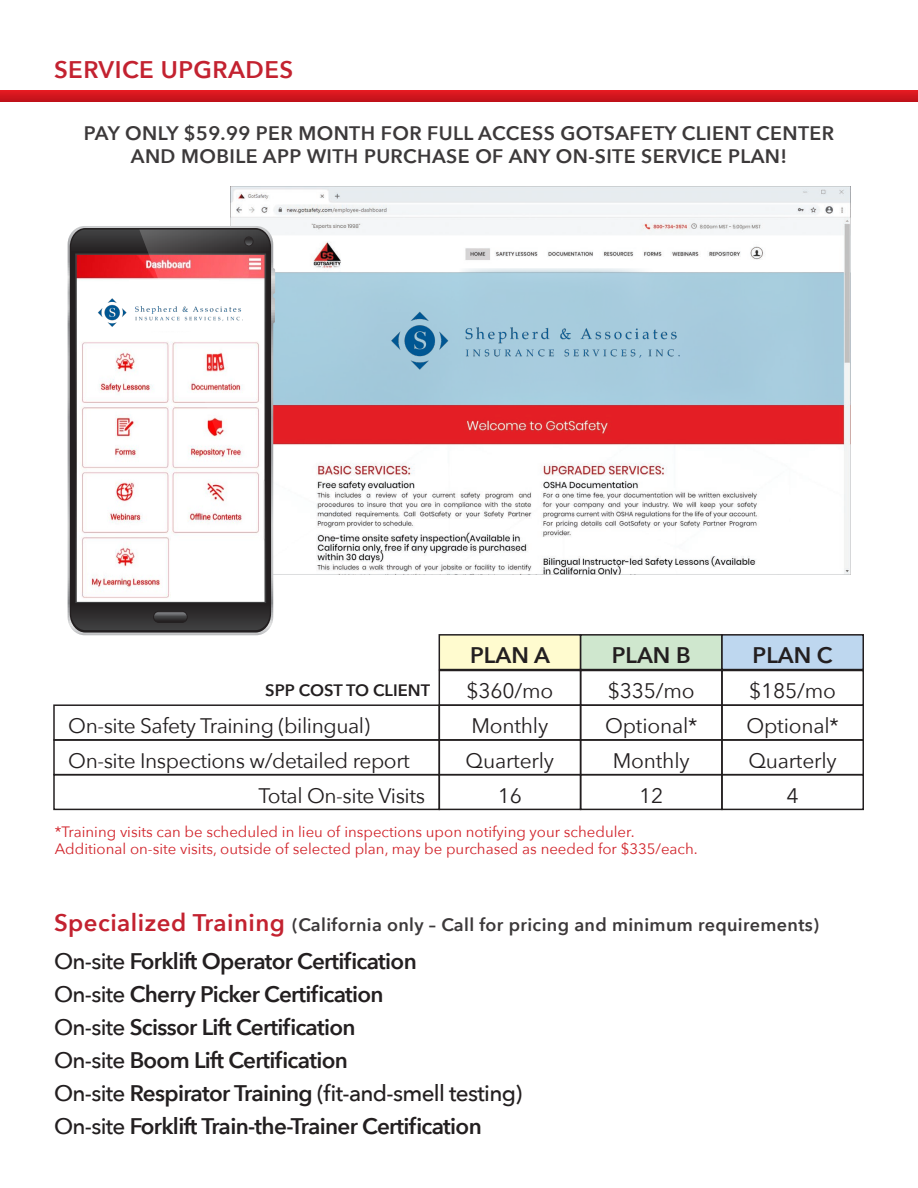
<style>
.page{position:relative;width:918px;height:1188px;background:#fff}
.page>*{position:absolute;margin:0;border:0;box-sizing:border-box;transform-origin:0 0}
.t1{font:600 24px "Avenir Next";letter-spacing:.02em;color:#c32230}
.t2{font:600 22.5px "Avenir Next";letter-spacing:-.03em;color:#231f20}
.t3{font:500 22.5px "Avenir Next";letter-spacing:-.03em;color:#231f20}
.t4{font:21px "Avenir Next";letter-spacing:-.02em;color:#231f20}
.t5{font:600 19.5px/23.4px "Avenir Next";letter-spacing:.02em;color:#3c393a;text-align:center}
.t6{font:600 18px "Avenir Next";letter-spacing:.02em;color:#3c393a}
.t7{font:600 16.5px "Avenir Next";color:#231f20}
.t8{font:15px "Avenir Next";color:#d1232a}
.s1{font-size:24px;color:#c32230}
.s2{font-weight:500}
.s3{font-weight:600}
</style>
<div class="page">
<div style="left:439px;top:635px;width:142px;height:35px;background:#fffbcf"></div>
<div style="left:439px;top:634px;width:142px;height:36px;border:2px solid #231f20"></div>
<div style="left:581px;top:635px;width:141px;height:35px;background:#cfe7ce"></div>
<div style="left:580px;top:634px;width:143px;height:36px;border:2px solid #231f20"></div>
<div style="left:722px;top:635px;width:141px;height:35px;background:#bed7ef"></div>
<div style="left:721px;top:634px;width:143px;height:36px;border:2px solid #231f20"></div>
<div style="left:439px;top:670px;width:142px;height:36px;border:2px solid #231f20"></div>
<div style="left:580px;top:670px;width:143px;height:36px;border:2px solid #231f20"></div>
<div style="left:721px;top:670px;width:143px;height:36px;border:2px solid #231f20"></div>
<div style="left:439px;top:704px;width:142px;height:37px;border:2px solid #231f20"></div>
<div style="left:580px;top:704px;width:143px;height:37px;border:2px solid #231f20"></div>
<div style="left:721px;top:704px;width:143px;height:37px;border:2px solid #231f20"></div>
<div style="left:53px;top:704px;width:387px;height:37px;border:2px solid #231f20"></div>
<div style="left:439px;top:739px;width:142px;height:36px;border:2px solid #231f20"></div>
<div style="left:580px;top:739px;width:143px;height:36px;border:2px solid #231f20"></div>
<div style="left:721px;top:739px;width:143px;height:36px;border:2px solid #231f20"></div>
<div style="left:53px;top:739px;width:387px;height:36px;border:2px solid #231f20"></div>
<div style="left:53px;top:774px;width:387px;height:36px;border:2px solid #231f20"></div>
<div style="left:439px;top:774px;width:142px;height:36px;border:2px solid #231f20"></div>
<div style="left:580px;top:774px;width:143px;height:36px;border:2px solid #231f20"></div>
<div style="left:721px;top:774px;width:143px;height:36px;border:2px solid #231f20"></div>
<img style="left:230px;top:187px;width:621px;height:388px">
<svg style="left:0;top:90px;width:918px;height:11px;background:#d3161e"></svg>
<img style="left:459px;top:268px;width:196px;height:5px">
<div style="left:272px;top:273px;width:572px;height:132px;background:#a7ccdd"></div>
<svg style="left:68px;top:226px;width:207px;height:409px"></svg>
<svg style="left:70px;top:228px;width:201px;height:405px"></svg>
<svg style="left:71px;top:230px;width:68px;height:22px"></svg>
<svg style="left:71px;top:604px;width:199px;height:26px;background:#333132"></svg>
<svg style="left:154px;top:611px;width:33px;height:11px"></svg>
<div style="left:153px;top:611px;width:35px;height:12px;border:1px solid #231f20;border-radius:5px"></div>
<svg style="left:139px;top:230px;width:132px;height:346px"></svg>
<div style="left:129px;top:280px;width:89px;height:51px;background:#fff"></div>
<img style="left:97px;top:294px;width:147px;height:37px">
<img style="left:391px;top:311px;width:289px;height:59px">
<p class="t1" style="left:54px;top:49px;width:241px">SERVICE UPGRADES</p>
<p class="t5" style="left:84px;top:121px;width:752px">PAY ONLY $59.99 PER MONTH FOR FULL ACCESS GOTSAFETY CLIENT CENTER<br>AND MOBILE APP WITH PURCHASE OF ANY ON-SITE SERVICE PLAN!</p>
<p class="t7" style="left:265px;top:676px;width:166px">SPP COST TO CLIENT</p>
<p class="t2" style="left:470px;top:636px;width:81px">PLAN A</p>
<p class="t2" style="left:612px;top:636px;width:80px">PLAN B</p>
<p class="t2" style="left:753px;top:636px;width:81px">PLAN C</p>
<p class="t4" style="left:467px;top:673px;width:88px">$360/mo</p>
<p class="t4" style="left:608px;top:673px;width:88px">$335/mo</p>
<p class="t4" style="left:749px;top:673px;width:88px">$185/mo</p>
<p class="t4" style="left:68px;top:708px;width:303px">On-site Safety Training (bilingual)</p>
<p class="t4" style="left:472px;top:708px;width:78px">Monthly</p>
<p class="t4" style="left:605px;top:708px;width:94px">Optional*</p>
<p class="t4" style="left:746px;top:708px;width:94px">Optional*</p>
<p class="t4" style="left:68px;top:743px;width:343px">On-site Inspections w/detailed report</p>
<p class="t4" style="left:466px;top:743px;width:90px">Quarterly</p>
<p class="t4" style="left:613px;top:743px;width:78px">Monthly</p>
<p class="t4" style="left:748px;top:743px;width:90px">Quarterly</p>
<p class="t4" style="left:258px;top:777px;width:168px">Total On-site Visits</p>
<p class="t4" style="left:498px;top:777px;width:26px">16</p>
<p class="t4" style="left:639px;top:777px;width:26px">12</p>
<p class="t4" style="left:787px;top:777px;width:14px">4</p>
<p class="t8" style="left:55px;top:819px;width:581px">*Training visits can be scheduled in lieu of inspections upon notifying your scheduler.</p>
<p class="t8" style="left:55px;top:836px;width:644px">Additional on-site visits, outside of selected plan, may be purchased as needed for $335/each.</p>
<p class="t6" style="left:54px;top:909px;width:767px"><span class="s1">Specialized Training</span> (California only – Call for pricing and minimum requirements)</p>
<p class="t2" style="left:54px;top:942px;width:364px"><span class="s2">On-site</span> Forklift Operator Certification</p>
<p class="t2" style="left:54px;top:975px;width:331px"><span class="s2">On-site</span> Cherry Picker Certification</p>
<p class="t2" style="left:54px;top:1008px;width:303px"><span class="s2">On-site</span> Scissor Lift Certification</p>
<p class="t2" style="left:54px;top:1041px;width:295px"><span class="s2">On-site</span> Boom Lift Certification</p>
<p class="t3" style="left:54px;top:1074px;width:470px">On-site <span class="s3">Respirator Training</span> (fit-and-smell testing)</p>
<p class="t2" style="left:54px;top:1107px;width:429px"><span class="s2">On-site</span> Forklift Train-the-Trainer Certification</p>
</div>
